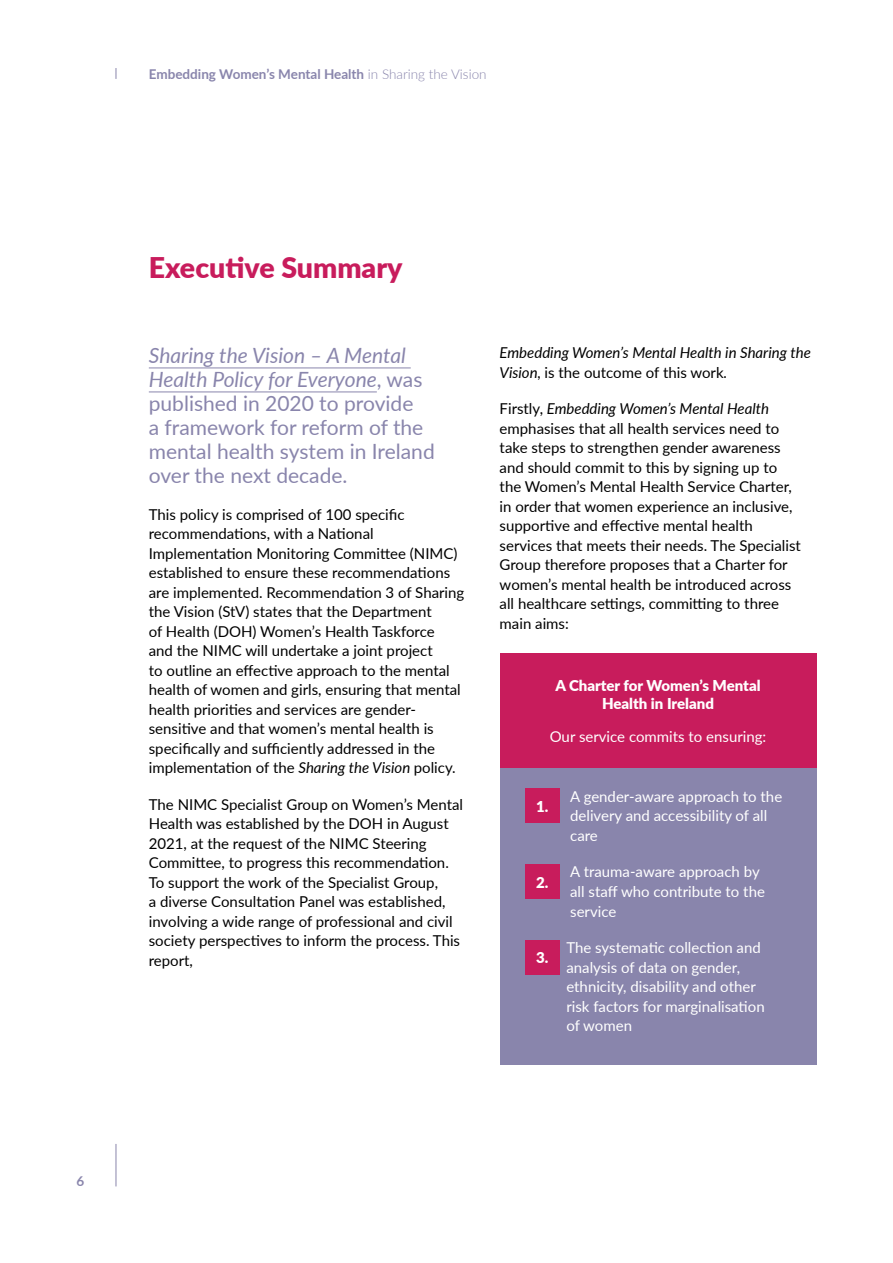
<style>
.page{position:relative;width:893px;height:1263px;background:#fff}
.page>*{position:absolute;margin:0;border:0;box-sizing:border-box;transform-origin:0 0}
.t1{font:900 28.5px "Lato";color:#c81c5c}
.t2{font:21px/24px "Lato";color:#8985ac}
.t3{font:15px/19.5px "Lato";color:#000}
.t4{font:15px/19.5px "Lato";color:#fff}
.t5{font:italic 15px/19.5px "Lato";color:#000}
.t6{font:900 15px/18px "Lato";color:#fff;text-align:center}
.t7{font:700 13.5px "Lato";color:#8985ac}
.s1{font-weight:300}
.s2{font-style:italic}
.s3{font-style:normal}
</style>
<div class="page">
<hr style="left:149px;top:367px;width:262px;height:1px;background:#8985ac">
<hr style="left:149px;top:391px;width:228px;height:1px;background:#8985ac">
<div style="left:500px;top:653px;width:316px;height:115px;background:#c81c5c"></div>
<div style="left:500px;top:768px;width:316px;height:296px;background:#8985ac"></div>
<div style="left:525px;top:789px;width:34px;height:34px;background:#c81c5c"></div>
<div style="left:525px;top:864px;width:34px;height:34px;background:#c81c5c"></div>
<div style="left:525px;top:940px;width:34px;height:34px;background:#c81c5c"></div>
<hr style="left:116px;top:1144px;width:1px;height:42px;background:#8985ac">
<p class="t7" style="left:149px;top:64px;width:339px">Embedding Women’s Mental Health <span class="s1">in Sharing the Vision</span></p>
<p class="t7" style="left:77px;top:1171px;width:9px">6</p>
<h1 class="t1" style="left:149px;top:246px;width:255px">Executive Summary</h1>
<h2 class="t2" style="left:149px;top:342px;width:287px"><span class="s2">Sharing the Vision – A Mental<br>Health Policy for Everyone</span>, was published in 2020 to provide<br>a framework for reform of the mental health system in Ireland over the next decade.</h2>
<p class="t3" style="left:149px;top:504px;width:317px">This policy is comprised of 100 specific recommendations, with a National Implementation Monitoring Committee (NIMC) established to ensure these recommendations are implemented. Recommendation 3 of Sharing the Vision (StV) states that the Department<br>of Health (DOH) Women’s Health Taskforce<br>and the NIMC will undertake a joint project<br>to outline an effective approach to the mental health of women and girls, ensuring that mental health priorities and services are gender&shy;sensitive and that women’s mental health is specifically and sufficiently addressed in the implementation of the <span class="s2">Sharing the Vision</span> policy.</p>
<p class="t3" style="left:149px;top:794px;width:316px">The NIMC Specialist Group on Women’s Mental Health was established by the DOH in August 2021, at the request of the NIMC Steering Committee, to progress this recommendation.<br>To support the work of the Specialist Group,<br>a diverse Consultation Panel was established, involving a wide range of professional and civil society perspectives to inform the process. This report,</p>
<p class="t5" style="left:500px;top:342px;width:313px">Embedding Women’s Mental Health in Sharing the<br>Vision, <span class="s3">is the outcome of this work</span>.</p>
<p class="t3" style="left:500px;top:398px;width:303px">Firstly, <span class="s2">Embedding Women’s Mental Health </span>emphasises that all health services need to take steps to strengthen gender awareness and should commit to this by signing up to the Women’s Mental Health Service Charter, in order that women experience an inclusive, supportive and effective mental health services that meets their needs. The Specialist Group therefore proposes that a Charter for women’s mental health be introduced across all healthcare settings, committing to three main aims:</p>
<p class="t6" style="left:555px;top:676px;width:207px">A Charter for Women’s Mental<br>Health in Ireland</p>
<p class="t4" style="left:550px;top:727px;width:218px">Our service commits to ensuring:</p>
<p class="t6" style="left:536px;top:797px;width:14px">1.</p>
<p class="t4" style="left:570px;top:786px;width:214px">A gender-aware approach to the delivery and accessibility of all care</p>
<p class="t6" style="left:536px;top:872px;width:14px">2.</p>
<p class="t4" style="left:570px;top:862px;width:196px">A trauma-aware approach by all staff who contribute to the service</p>
<p class="t6" style="left:536px;top:948px;width:14px">3.</p>
<p class="t4" style="left:566px;top:937px;width:200px">The systematic collection and analysis of data on gender, ethnicity, disability and other risk factors for marginalisation of women</p>
</div>
